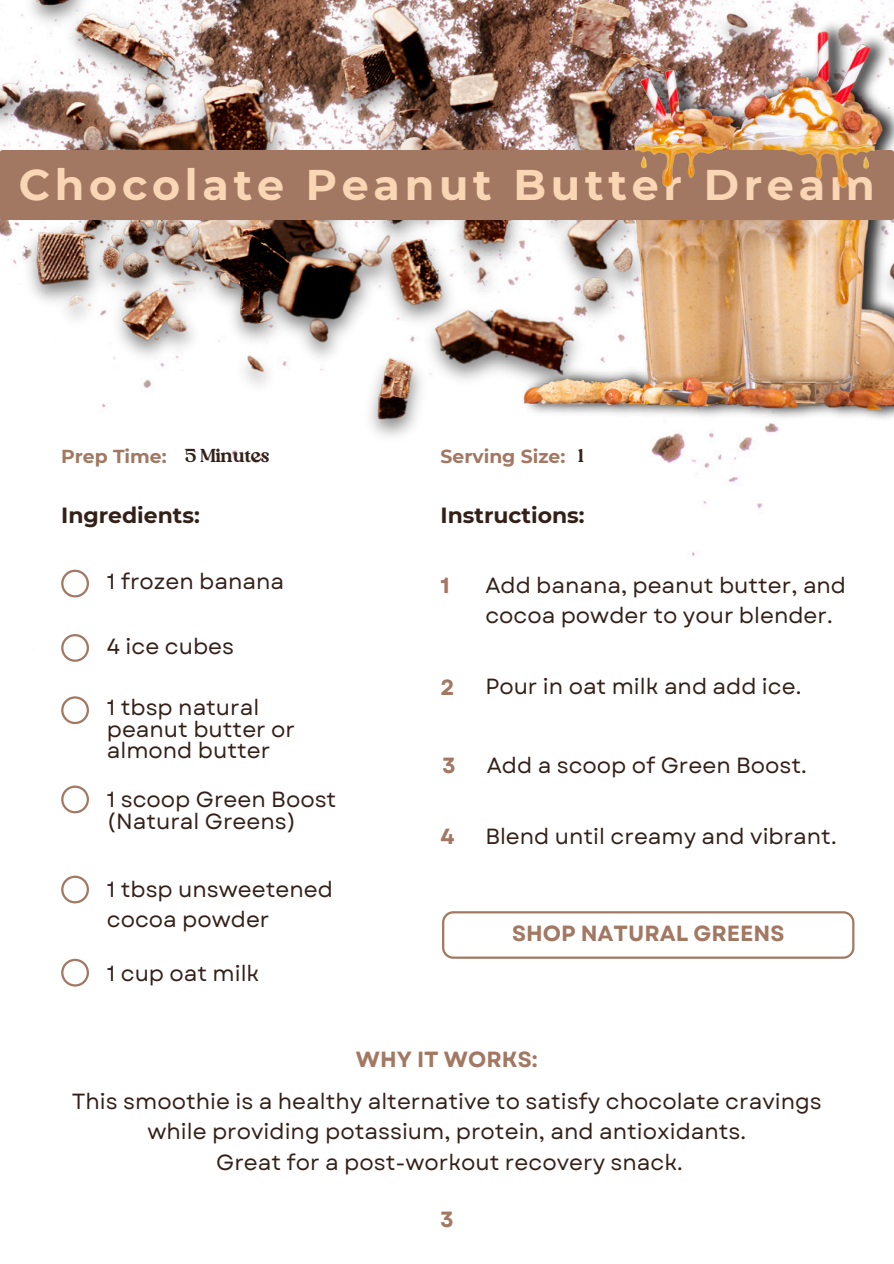
<style>
.page{position:relative;width:894px;height:1264px;background:#fff}
.page>*{position:absolute;margin:0;border:0;box-sizing:border-box;transform-origin:0 0}
.t1{font:700 42.75px "Montserrat";letter-spacing:.11em;color:#fbd6b5}
.t2{font:21.9px/30.3px "Garet";color:#332018}
.t3{font:700 21.9px "Garet";color:#a27862}
.t4{font:700 21.9px "Montserrat";color:#332018}
.t5{font:700 18.75px "Montserrat";color:#a27862}
.t6{font:18.75px "Blue Cashews";color:#332018}
</style>
<div class="page">
<img style="left:0;top:0;width:777px;height:468px">
<svg style="left:61px;top:569px;width:28px;height:28px"></svg>
<svg style="left:61px;top:875px;width:28px;height:28px"></svg>
<svg style="left:61px;top:958px;width:28px;height:28px"></svg>
<svg style="left:61px;top:696px;width:28px;height:28px"></svg>
<svg style="left:61px;top:785px;width:28px;height:28px"></svg>
<svg style="left:442px;top:911px;width:411px;height:47px"></svg>
<img style="left:331px;top:218px;width:562px;height:213px">
<img style="left:331px;top:0;width:562px;height:152px">
<img style="left:331px;top:219px;width:562px;height:200px">
<div style="left:0;top:150px;width:893px;height:70px;background:#a27862;border-radius:3px"></div>
<img style="left:618px;top:126px;width:122px;height:61px">
<svg style="left:61px;top:634px;width:28px;height:28px"></svg>
<img style="left:768px;top:128px;width:121px;height:60px">
<p class="t1" style="left:19px;top:159px;width:857px">Chocolate Peanut Butter Dream</p>
<p class="t5" style="left:61px;top:445px;width:107px">Prep Time:</p>
<p class="t6" style="left:185px;top:447px;width:86px">5 Minutes</p>
<p class="t5" style="left:440px;top:445px;width:126px">Serving Size:</p>
<p class="t6" style="left:578px;top:447px;width:7px">1</p>
<h1 class="t4" style="left:61px;top:502px;width:140px">Ingredients:</h1>
<h5 class="t4" style="left:440px;top:502px;width:145px">Instructions:</h5>
<p class="t2" style="left:107px;top:566px;width:179px">1 frozen banana</p>
<h5 class="t2" style="left:485px;top:570px;width:362px">Add banana, peanut butter, and cocoa powder to your blender.</h5>
<h3 class="t3" style="left:440px;top:570px;width:11px">1</h3>
<h4 class="t2" style="left:107px;top:631px;width:129px">4 ice cubes</h4>
<p class="t2" style="left:107px;top:697px;width:190px;line-height:21.3px">1 tbsp natural peanut butter or almond butter</p>
<p class="t2" style="left:107px;top:789px;width:231px;line-height:21.3px">1 scoop Green Boost (Natural Greens)</p>
<h3 class="t2" style="left:107px;top:874px;width:227px">1 tbsp unsweetened cocoa powder</h3>
<h4 class="t2" style="left:107px;top:958px;width:154px">1 cup oat milk</h4>
<h4 class="t3" style="left:440px;top:671px;width:16px">2</h4>
<p class="t2" style="left:485px;top:671px;width:317px">Pour in oat milk and add ice.</p>
<h4 class="t3" style="left:442px;top:749px;width:15px">3</h4>
<h4 class="t2" style="left:486px;top:750px;width:321px">Add a scoop of Green Boost.</h4>
<p class="t3" style="left:440px;top:820px;width:16px">4</p>
<p class="t2" style="left:485px;top:821px;width:352px">Blend until creamy and vibrant.</p>
<p class="t3" style="left:512px;top:917px;width:274px">SHOP NATURAL GREENS</p>
<h4 class="t3" style="left:356px;top:1043px;width:183px">WHY IT WORKS:</h4>
<p class="t2" style="left:72px;top:1086px;width:751px;text-align:center">This smoothie is a healthy alternative to satisfy chocolate cravings while providing potassium, protein, and antioxidants.<br>Great for a post-workout recovery snack.</p>
<h4 class="t3" style="left:440px;top:1203px;width:15px">3</h4>
</div>
